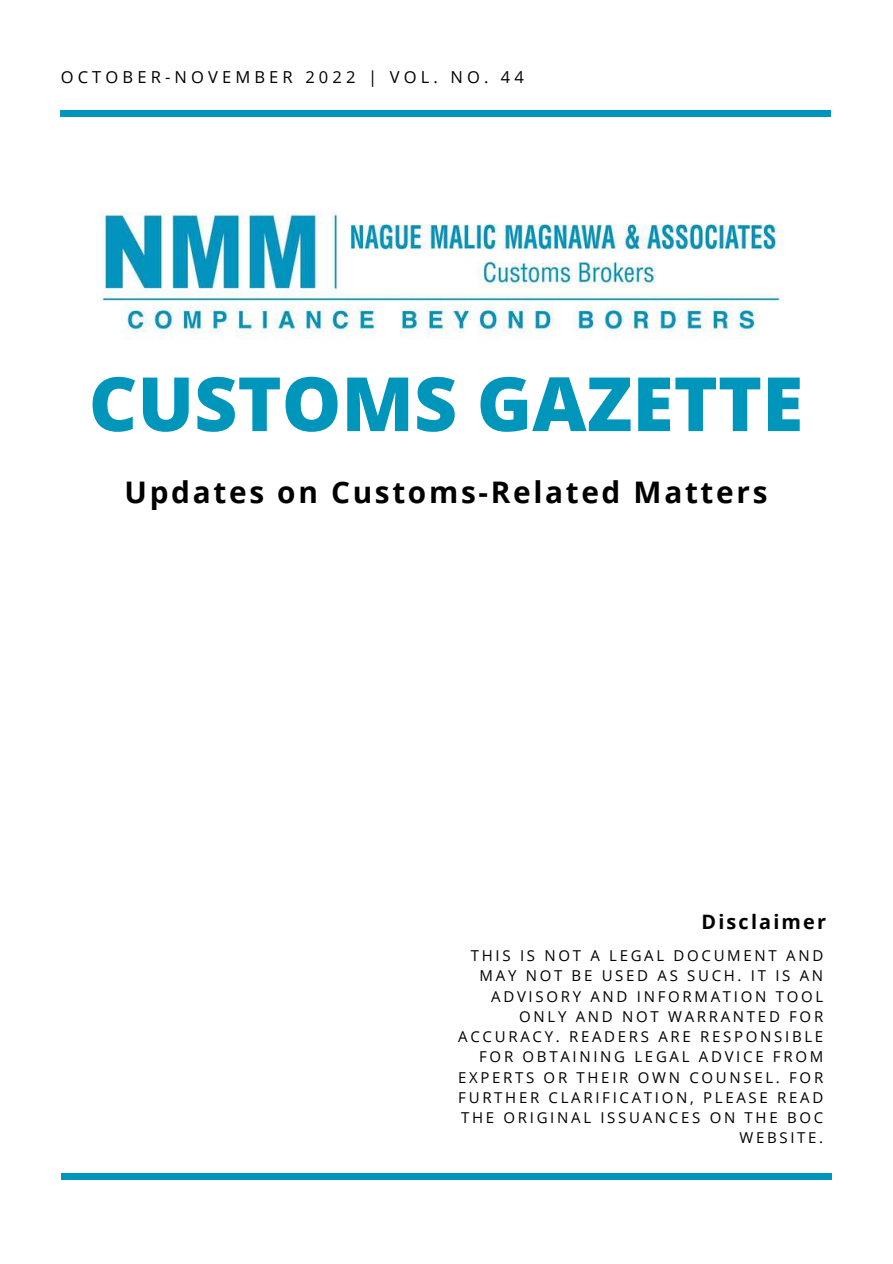
<style>
.page{position:relative;width:893px;height:1264px;background:#fff}
.page>*{position:absolute;margin:0;border:0;box-sizing:border-box;transform-origin:0 0}
.t1{font:800 75px "Open Sans";color:#0096bb}
.t2{font:700 29.7px "Open Sans";letter-spacing:.09em;color:#000}
.t3{font:700 19.8px "Open Sans";letter-spacing:.11em;color:#000}
.t4{font:16.5px "Open Sans";letter-spacing:.25em;color:#000}
.t5{font:15px/20.2px "Open Sans";letter-spacing:.18em;color:#000;text-align:right}
</style>
<div class="page">
<div style="left:61px;top:110px;width:770px;height:7px;background:#0096bb"></div>
<div style="left:61px;top:1173px;width:770px;height:6px;background:#0096bb"></div>
<img style="left:96px;top:211px;width:687px;height:128px">
<p class="t4" style="left:61px;top:66px;width:464px">OCTOBER-NOVEMBER 2022 | VOL. NO. 44</p>
<h1 class="t1" style="left:89px;top:351px;width:716px">CUSTOMS GAZETTE</h1>
<h2 class="t2" style="left:125px;top:471px;width:644px">Updates on Customs-Related Matters</h2>
<h3 class="t3" style="left:701px;top:907px;width:126px">Disclaimer</h3>
<p class="t5" style="left:458px;top:945px;width:367px">THIS IS NOT A LEGAL DOCUMENT AND<br>MAY NOT BE USED AS SUCH. IT IS AN<br>ADVISORY AND INFORMATION TOOL<br>ONLY AND NOT WARRANTED FOR<br>ACCURACY. READERS ARE RESPONSIBLE<br>FOR OBTAINING LEGAL ADVICE FROM<br>EXPERTS OR THEIR OWN COUNSEL. FOR<br>FURTHER CLARIFICATION, PLEASE READ<br>THE ORIGINAL ISSUANCES ON THE BOC<br>WEBSITE.</p>
</div>
